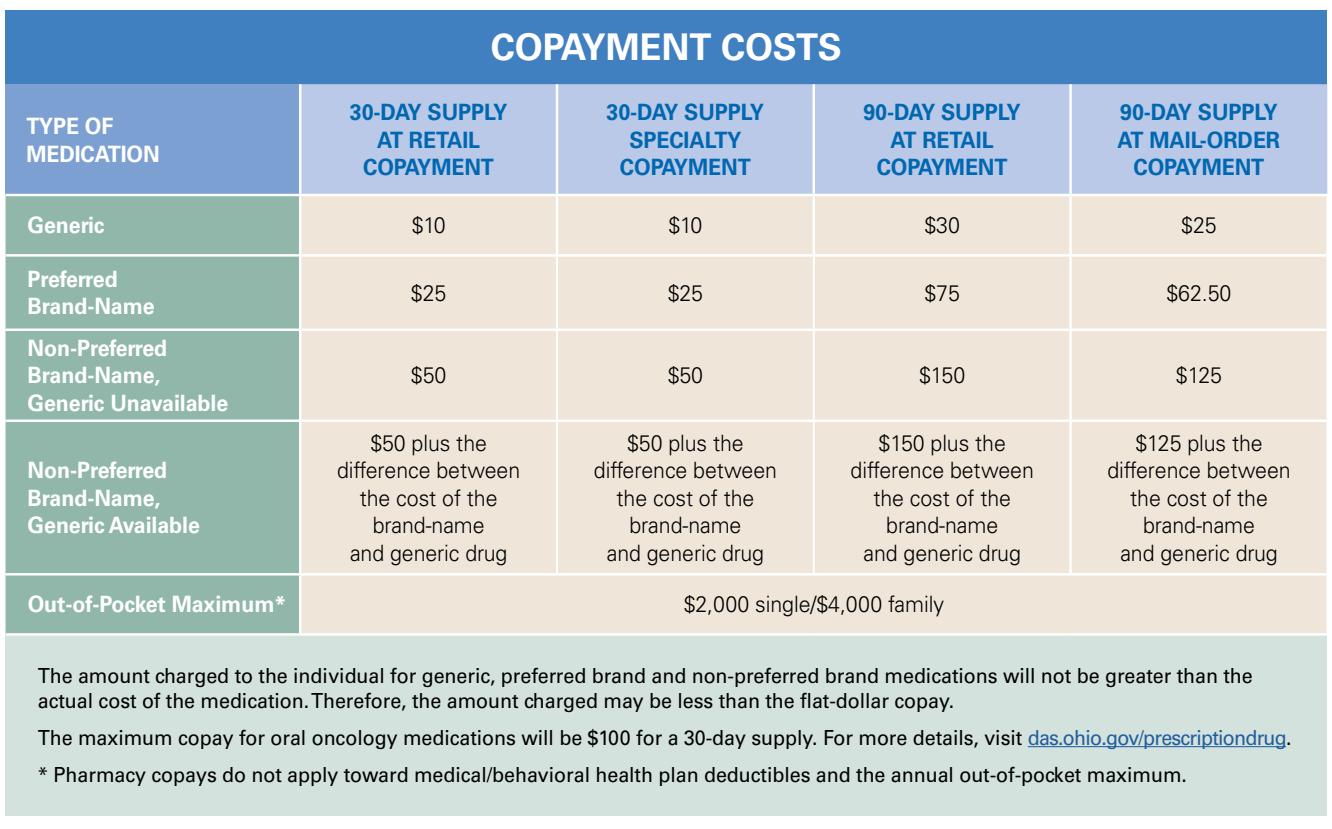
<style>
.page{position:relative;width:1332px;height:829px;background:#fff}
.page>*{position:absolute;margin:0;border:0;box-sizing:border-box;transform-origin:0 0}
.t1{font:700 36.75px "Univers LT Std";letter-spacing:-.005em;color:#fff}
.t2{font:300 22.5px/27.5px "Univers LT Std";letter-spacing:-.005em;color:#000;text-align:center;scale:.95 1}
.t3{font:700 22.5px/27.5px "Univers LT Std";letter-spacing:-.005em;color:#fff;scale:.95 1}
.t4{font:700 22.5px/27.5px "Univers LT Std";letter-spacing:-.005em;color:#0067b1;text-align:center;scale:.95 1}
.t5{font:20.75px/25px "Univers LT Std";letter-spacing:-.005em;color:#000;scale:.95 1}
.s1{color:#215e9e}
</style>
<div class="page">
<div style="left:6px;top:10px;width:1321px;height:74px;background:#407fc0"></div>
<div style="left:6px;top:84px;width:294px;height:111px;background:#7da0d2"></div>
<div style="left:301px;top:84px;width:1026px;height:110px;background:#b9c9e7"></div>
<div style="left:6px;top:196px;width:293px;height:436px;background:#90b7a9"></div>
<div style="left:301px;top:196px;width:1025px;height:436px;background:#efe6d9"></div>
<div style="left:6px;top:634px;width:1321px;height:181px;background:#d3e2dc"></div>
<hr style="left:6px;top:254px;width:293px;height:2px;background:#fff">
<hr style="left:6px;top:328px;width:293px;height:3px;background:#fff">
<hr style="left:301px;top:328px;width:256px;height:3px;background:#fff">
<hr style="left:557px;top:328px;width:257px;height:3px;background:#fff">
<hr style="left:814px;top:328px;width:255px;height:3px;background:#fff">
<hr style="left:6px;top:419px;width:293px;height:2px;background:#fff">
<hr style="left:301px;top:419px;width:256px;height:2px;background:#fff">
<hr style="left:557px;top:419px;width:257px;height:2px;background:#fff">
<hr style="left:814px;top:419px;width:255px;height:2px;background:#fff">
<hr style="left:6px;top:632px;width:293px;height:3px;background:#fff">
<hr style="left:556px;top:256px;width:2px;height:72px;background:#fff">
<hr style="left:813px;top:256px;width:2px;height:72px;background:#fff">
<hr style="left:556px;top:331px;width:2px;height:88px;background:#fff">
<hr style="left:813px;top:331px;width:2px;height:88px;background:#fff">
<hr style="left:556px;top:421px;width:2px;height:151px;background:#fff">
<hr style="left:813px;top:421px;width:2px;height:151px;background:#fff">
<hr style="left:6px;top:194px;width:293px;height:2px;background:#fff">
<hr style="left:6px;top:572px;width:293px;height:3px;background:#fff">
<hr style="left:299px;top:572px;width:258px;height:3px;background:#fff">
<hr style="left:557px;top:572px;width:257px;height:3px;background:#fff">
<hr style="left:814px;top:572px;width:257px;height:3px;background:#fff">
<hr style="left:299px;top:632px;width:258px;height:3px;background:#fff">
<hr style="left:557px;top:632px;width:257px;height:3px;background:#fff">
<hr style="left:814px;top:632px;width:257px;height:3px;background:#fff">
<hr style="left:1071px;top:632px;width:257px;height:3px;background:#fff">
<hr style="left:299px;top:194px;width:258px;height:2px;background:#fff">
<hr style="left:556px;top:196px;width:2px;height:58px;background:#fff">
<hr style="left:813px;top:196px;width:2px;height:58px;background:#fff">
<hr style="left:299px;top:254px;width:258px;height:2px;background:#fff">
<hr style="left:557px;top:254px;width:257px;height:2px;background:#fff">
<hr style="left:814px;top:254px;width:257px;height:2px;background:#fff">
<hr style="left:1069px;top:196px;width:3px;height:58px;background:#fff">
<hr style="left:1071px;top:254px;width:255px;height:2px;background:#fff">
<hr style="left:1069px;top:256px;width:3px;height:72px;background:#fff">
<hr style="left:1069px;top:328px;width:257px;height:3px;background:#fff">
<hr style="left:1069px;top:331px;width:3px;height:88px;background:#fff">
<hr style="left:1069px;top:419px;width:257px;height:2px;background:#fff">
<hr style="left:1069px;top:421px;width:3px;height:151px;background:#fff">
<hr style="left:1071px;top:572px;width:255px;height:3px;background:#fff">
<hr style="left:299px;top:84px;width:2px;height:110px;background:#fff">
<hr style="left:556px;top:84px;width:2px;height:110px;background:#fff">
<hr style="left:813px;top:84px;width:2px;height:110px;background:#fff">
<hr style="left:1069px;top:84px;width:3px;height:110px;background:#fff">
<hr style="left:1028px;top:745px;width:258px;height:1px;background:#215e9e">
<p class="t3" style="left:26px;top:112px;width:142px">TYPE OF<br>MEDICATION</p>
<h1 class="t1" style="left:491px;top:26px;width:353px">COPAYMENT COSTS</h1>
<p class="t4" style="left:350px;top:99px;width:167px">30-DAY SUPPLY<br>AT RETAIL<br>COPAYMENT</p>
<p class="t4" style="left:607px;top:99px;width:167px">30-DAY SUPPLY<br>SPECIALTY<br>COPAYMENT</p>
<p class="t4" style="left:863px;top:99px;width:167px">90-DAY SUPPLY<br>AT RETAIL<br>COPAYMENT</p>
<p class="t4" style="left:1118px;top:99px;width:173px">90-DAY SUPPLY<br>AT MAIL-ORDER<br>COPAYMENT</p>
<p class="t3" style="left:28px;top:212px;width:83px">Generic</p>
<p class="t2" style="left:412px;top:211px;width:37px">$10</p>
<p class="t2" style="left:668px;top:211px;width:37px">$10</p>
<p class="t2" style="left:924px;top:211px;width:39px">$30</p>
<p class="t2" style="left:1181px;top:211px;width:39px">$25</p>
<p class="t3" style="left:28px;top:265px;width:135px">Preferred<br>Brand-Name</p>
<p class="t2" style="left:411px;top:279px;width:39px">$25</p>
<p class="t2" style="left:668px;top:279px;width:39px">$25</p>
<p class="t2" style="left:924px;top:279px;width:39px">$75</p>
<p class="t2" style="left:1167px;top:279px;width:70px">$62.50</p>
<p class="t3" style="left:28px;top:334px;width:213px">Non-Preferred<br>Brand-Name,<br>Generic Unavailable</p>
<p class="t3" style="left:28px;top:456px;width:183px">Non-Preferred<br>Brand-Name,<br>Generic Available</p>
<p class="t2" style="left:411px;top:361px;width:39px">$50</p>
<p class="t2" style="left:668px;top:361px;width:39px">$50</p>
<p class="t2" style="left:919px;top:361px;width:50px">$150</p>
<p class="t2" style="left:1176px;top:361px;width:50px">$125</p>
<p class="t2" style="left:337px;top:428px;width:194px">$50 plus the difference between the cost of the brand-name<br>and generic drug</p>
<p class="t2" style="left:594px;top:428px;width:194px">$50 plus the difference between the cost of the brand-name<br>and generic drug</p>
<p class="t2" style="left:851px;top:428px;width:194px">$150 plus the difference between the cost of the brand-name<br>and generic drug</p>
<p class="t2" style="left:1107px;top:428px;width:194px">$125 plus the difference between the cost of the brand-name<br>and generic drug</p>
<p class="t3" style="left:28px;top:590px;width:274px">Out-of-Pocket Maximum*</p>
<p class="t2" style="left:684px;top:590px;width:276px">$2,000 single/$4,000 family</p>
<p class="t5" style="left:38px;top:663px;width:1280px">The amount charged to the individual for generic, preferred brand and non-preferred brand medications will not be greater than the actual cost of the medication. Therefore, the amount charged may be less than the flat-dollar copay.</p>
<p class="t5" style="left:37px;top:718px;width:1322px;line-height:37.2px">The maximum copay for oral oncology medications will be $100 for a 30-day supply. For more details, visit <span class="s1">das.ohio.gov/prescriptiondrug</span>. * Pharmacy copays do not apply toward medical/behavioral health plan deductibles and the annual out-of-pocket maximum.</p>
</div>
